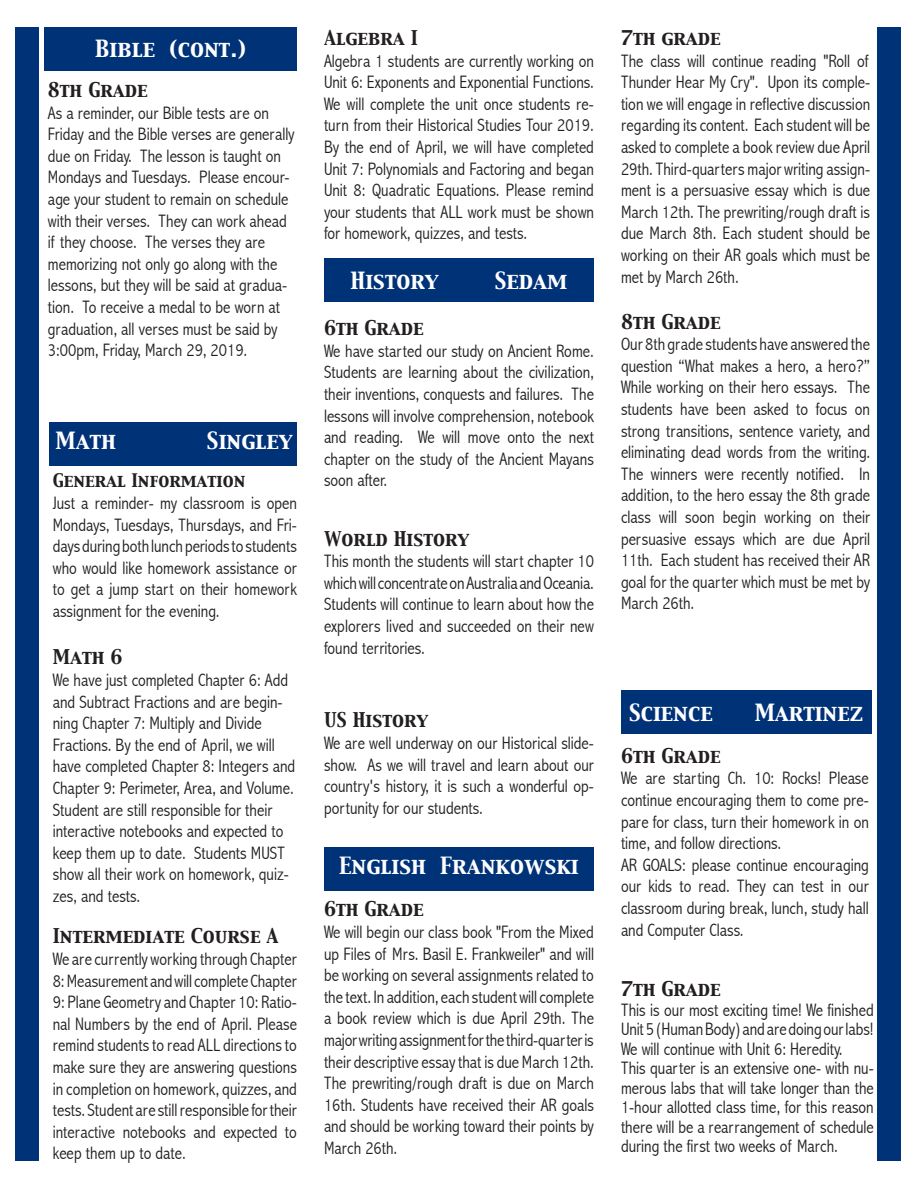
<style>
.page{position:relative;width:918px;height:1188px;background:#fff}
.page>*{position:absolute;margin:0;border:0;box-sizing:border-box;transform-origin:0 0}
.t1{font:21px "Capitals";color:#fff}
.t2{font:300 condensed 18px/21.6px "Abadi";color:#231f20;text-align:justify}
.t3{font:18px "Capitals";color:#231f20}
.t4{font:16.5px "Capitals";color:#231f20}
</style>
<div class="page">
<div style="left:15px;top:27px;width:24px;height:1134px;background:#003278"></div>
<div style="left:878px;top:27px;width:24px;height:1134px;background:#003278"></div>
<div style="left:49px;top:422px;width:248px;height:43px;background:#003278"></div>
<div style="left:44px;top:27px;width:253px;height:43px;background:#003278"></div>
<div style="left:324px;top:259px;width:270px;height:43px;background:#003278"></div>
<div style="left:324px;top:847px;width:270px;height:43px;background:#003278"></div>
<div style="left:621px;top:691px;width:250px;height:43px;background:#003278"></div>
<p class="t1" style="left:95px;top:36px;width:153px">Bible (cont.)</p>
<p class="t3" style="left:48px;top:79px;width:101px">8th Grade</p>
<p class="t2" style="left:48px;top:103px;width:248px;text-align:left">As a reminder, our Bible tests are on Friday and the Bible verses are generally due on Friday. The lesson is taught on Mondays and Tuesdays. Please encour&shy;age your student to remain on schedule with their verses. They can work ahead if they choose. The verses they are memorizing not only go along with the lessons, but they will be said at gradua&shy;tion. To receive a medal to be worn at graduation, all verses must be said by 3:00pm, Friday, March 29, 2019.</p>
<p class="t1" style="left:56px;top:428px;width:62px">Math</p>
<p class="t1" style="left:207px;top:428px;width:87px">Singley</p>
<p class="t4" style="left:53px;top:471px;width:194px">General Information</p>
<p class="t2" style="left:53px;top:493px;width:246px">Just a reminder- my classroom is open Mondays, Tuesdays, Thursdays, and Fri&shy;days during both lunch periods to students who would like homework assistance or to get a jump start on their homework assignment for the evening.</p>
<p class="t3" style="left:53px;top:646px;width:71px">Math 6</p>
<p class="t2" style="left:53px;top:670px;width:244px;text-align:left">We have just completed Chapter 6: Add and Subtract Fractions and are begin&shy;ning Chapter 7: Multiply and Divide Fractions. By the end of April, we will have completed Chapter 8: Integers and Chapter 9: Perimeter, Area, and Volume.<br>Student are still responsible for their interactive notebooks and expected to keep them up to date. Students MUST show all their work on homework, quiz&shy;zes, and tests.</p>
<p class="t3" style="left:53px;top:925px;width:227px">Intermediate Course A</p>
<p class="t2" style="left:53px;top:949px;width:246px">We are currently working through Chapter 8: Measurement and will complete Chapter 9: Plane Geometry and Chapter 10: Ratio&shy;nal Numbers by the end of April. Please remind students to read ALL directions to make sure they are answering questions in completion on homework, quizzes, and tests. Student are still responsible for their interactive notebooks and expected to keep them up to date.</p>
<p class="t3" style="left:324px;top:27px;width:95px">Algebra I</p>
<p class="t2" style="left:324px;top:50px;width:272px">Algebra 1 students are currently working on Unit 6: Exponents and Exponential Functions.<br>We will complete the unit once students re&shy;turn from their Historical Studies Tour 2019.<br>By the end of April, we will have completed Unit 7: Polynomials and Factoring and began Unit 8: Quadratic Equations. Please remind your students that ALL work must be shown for homework, quizzes, and tests.</p>
<p class="t1" style="left:350px;top:268px;width:90px">History</p>
<p class="t1" style="left:495px;top:268px;width:74px">Sedam</p>
<p class="t3" style="left:324px;top:317px;width:101px">6th Grade</p>
<p class="t2" style="left:324px;top:341px;width:272px">We have started our study on Ancient Rome.<br>Students are learning about the civilization, their inventions, conquests and failures. The lessons will involve comprehension, notebook and reading. We will move onto the next chapter on the study of the Ancient Mayans soon after.</p>
<p class="t3" style="left:324px;top:528px;width:147px">World History</p>
<p class="t2" style="left:324px;top:551px;width:272px">This month the students will start chapter 10 which will concentrate on Australia and Oceania.<br>Students will continue to learn about how the explorers lived and succeeded on their new found territories.</p>
<p class="t3" style="left:324px;top:709px;width:106px">US History</p>
<p class="t2" style="left:324px;top:733px;width:271px">We are well underway on our Historical slide&shy;show. As we will travel and learn about our country's history, it is such a wonderful op&shy;portunity for our students.</p>
<p class="t1" style="left:339px;top:853px;width:241px">English Frankowski</p>
<p class="t3" style="left:324px;top:898px;width:101px">6th Grade</p>
<p class="t2" style="left:324px;top:922px;width:272px">We will begin our class book "From the Mixed up Files of Mrs. Basil E. Frankweiler" and will be working on several assignments related to the text. In addition, each student will complete a book review which is due April 29th. The major writing assignment for the third-quarter is their descriptive essay that is due March 12th.<br>The prewriting/rough draft is due on March 16th. Students have received their AR goals and should be working toward their points by March 26th.</p>
<p class="t3" style="left:621px;top:27px;width:101px">7th grade</p>
<p class="t2" style="left:621px;top:50px;width:251px">The class will continue reading "Roll of Thunder Hear My Cry". Upon its comple&shy;tion we will engage in reflective discussion regarding its content. Each student will be asked to complete a book review due April 29th. Third-quarters major writing assign&shy;ment is a persuasive essay which is due March 12th. The prewriting/rough draft is due March 8th. Each student should be working on their AR goals which must be met by March 26th.</p>
<p class="t3" style="left:621px;top:310px;width:101px">8th Grade</p>
<p class="t2" style="left:621px;top:334px;width:251px">Our 8th grade students have answered the question “What makes a hero, a hero?” While working on their hero essays. The students have been asked to focus on strong transitions, sentence variety, and eliminating dead words from the writing.<br>The winners were recently notified. In addition, to the hero essay the 8th grade class will soon begin working on their persuasive essays which are due April 11th. Each student has received their AR goal for the quarter which must be met by March 26th.</p>
<p class="t1" style="left:629px;top:700px;width:85px">Science</p>
<p class="t1" style="left:755px;top:700px;width:110px">Martinez</p>
<p class="t3" style="left:621px;top:745px;width:101px">6th Grade</p>
<p class="t2" style="left:621px;top:768px;width:249px;text-align:left">We are starting Ch. 10: Rocks! Please continue encouraging them to come pre&shy;pare for class, turn their homework in on time, and follow directions.<br>AR GOALS: please continue encouraging our kids to read. They can test in our classroom during break, lunch, study hall and Computer Class.</p>
<p class="t3" style="left:621px;top:978px;width:101px">7th Grade</p>
<p class="t2" style="left:621px;top:1001px;width:254px;line-height:19.5px;text-align:left">This is our most exciting time! We finished Unit 5 (Human Body) and are doing our labs!<br>We will continue with Unit 6: Heredity.<br>This quarter is an extensive one- with nu&shy;merous labs that will take longer than the 1-hour allotted class time, for this reason there will be a rearrangement of schedule during the first two weeks of March.</p>
</div>
